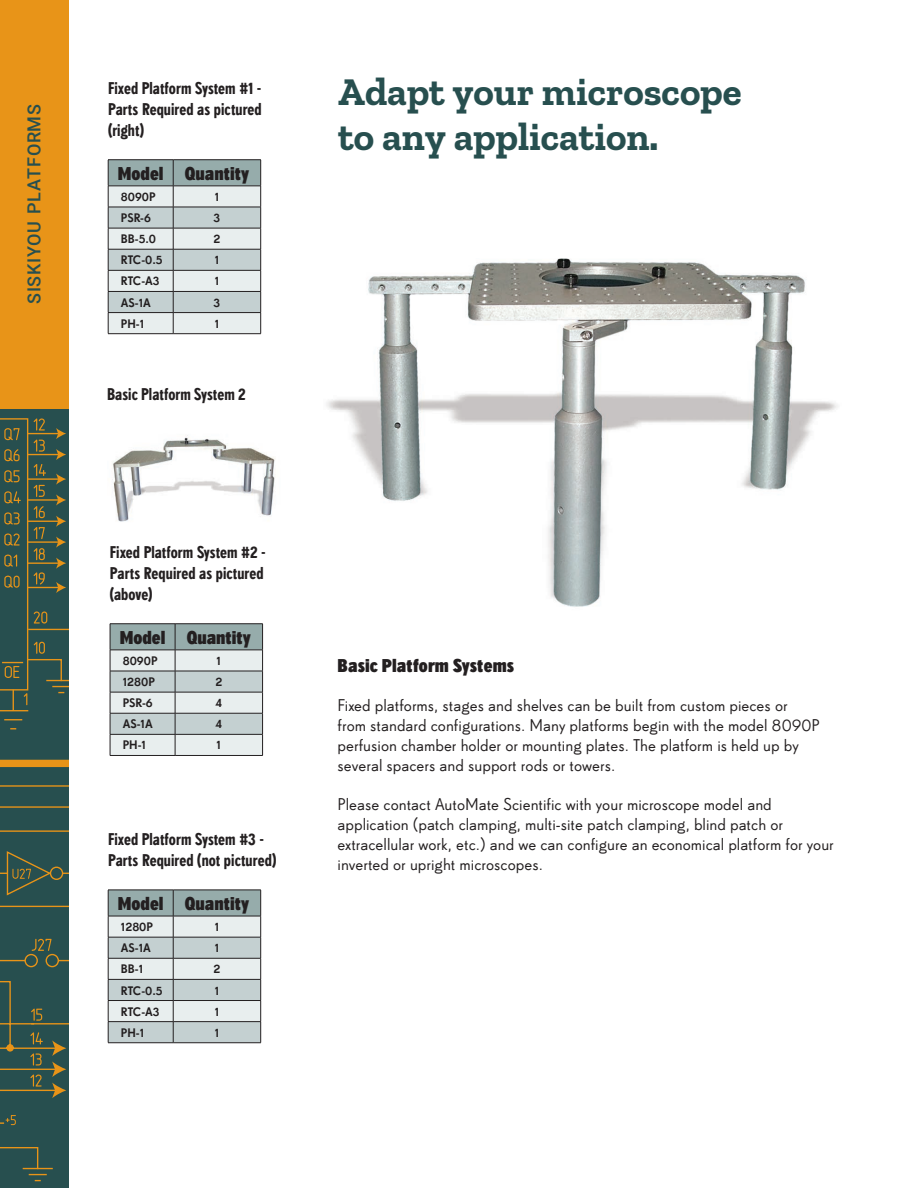
<style>
.page{position:relative;width:918px;height:1188px;background:#fff}
.page>*{position:absolute;margin:0;border:0;box-sizing:border-box;transform-origin:0 0}
.Headline{font:700 39px/45px "Zilla Slab";color:#274f4f}
.Body_Text{font:18px "Super Grotesk B Cd Bd LF";color:#231f20}
.TAB{font:500 18px "Roboto";letter-spacing:.035em;color:#274f4f}
.Body_Text-2{font:16.5px/19.8px "Super Grotesk B Rg LF";color:#231f20}
.Captions{font:16.5px/21px "Super Grotesk B Cd Med LF";letter-spacing:.005em;color:#231f20}
.Body_Text-3{font:16.5px "Super Grotesk B Cd Med LF";letter-spacing:.005em;color:#231f20}
.Body_Text-4{font:12px "Super Grotesk B Med LF";color:#231f20}
.Captions-2{font:12px "Super Grotesk B Med LF";color:#231f20}
</style>
<div class="page">
<div style="left:0;top:2px;width:68px;height:1186px;background:#274f4f"></div>
<div style="left:0;top:0;width:68px;height:409px;background:#e89418"></div>
<svg style="left:4px;top:719px;width:18px;height:1px"></svg>
<div style="left:0;top:760px;width:68px;height:7px;background:#e89418"></div>
<hr style="left:23px;top:1168px;width:30px;height:1px;background:#e89418">
<svg style="left:0;top:1147px;width:47px;height:34px"></svg>
<svg style="left:0;top:418px;width:68px;height:293px"></svg>
<svg style="left:0;top:785px;width:68px;height:340px"></svg>
<img style="left:326px;top:259px;width:512px;height:348px">
<img style="left:112px;top:435px;width:163px;height:87px">
<hr style="left:108px;top:159px;width:65px;height:1px;background:#231f20">
<hr style="left:173px;top:159px;width:88px;height:1px;background:#231f20">
<svg style="left:108px;top:160px;width:153px;height:173px;background:#c5cecf"></svg>
<hr style="left:108px;top:333px;width:65px;height:1px;background:#231f20">
<hr style="left:173px;top:333px;width:88px;height:1px;background:#231f20">
<hr style="left:110px;top:623px;width:65px;height:1px;background:#231f20">
<hr style="left:175px;top:623px;width:88px;height:1px;background:#231f20">
<hr style="left:175px;top:755px;width:88px;height:1px;background:#231f20">
<svg style="left:110px;top:624px;width:153px;height:131px;background:#c2cccd"></svg>
<hr style="left:110px;top:755px;width:65px;height:1px;background:#231f20">
<svg style="left:108px;top:890px;width:153px;height:153px;background:#c0cbcb"></svg>
<hr style="left:108px;top:1042px;width:65px;height:1px;background:#231f20">
<p class="TAB" style="left:21px;top:304px;width:201px;rotate:-90deg">SISKIYOU PLATFORMS</p>
<p class="Captions" style="left:108px;top:77px;width:155px">Fixed Platform System #1 -</p>
<p class="Captions" style="left:108px;top:98px;width:155px">Parts Required as pictured (right)</p>
<p class="Body_Text" style="left:118px;top:163px;width:47px">Model</p>
<p class="Body_Text" style="left:185px;top:163px;width:65px">Quantity</p>
<p class="Body_Text-4" style="left:121px;top:190px;width:36px">8090P</p>
<p class="Body_Text-4" style="left:215px;top:190px;width:6px">1</p>
<p class="Body_Text-4" style="left:121px;top:211px;width:31px">PSR-6</p>
<p class="Body_Text-4" style="left:214px;top:211px;width:8px">3</p>
<p class="Body_Text-4" style="left:121px;top:232px;width:37px">BB-5.0</p>
<p class="Body_Text-4" style="left:214px;top:232px;width:8px">2</p>
<p class="Body_Text-4" style="left:121px;top:253px;width:43px">RTC-0.5</p>
<p class="Body_Text-4" style="left:215px;top:253px;width:6px">1</p>
<p class="Body_Text-4" style="left:121px;top:274px;width:40px">RTC-A3</p>
<p class="Body_Text-4" style="left:215px;top:274px;width:6px">1</p>
<p class="Body_Text-4" style="left:121px;top:295px;width:31px">AS-1A</p>
<p class="Body_Text-4" style="left:214px;top:295px;width:8px">3</p>
<p class="Body_Text-4" style="left:121px;top:316px;width:25px">PH-1</p>
<p class="Body_Text-4" style="left:215px;top:316px;width:6px">1</p>
<p class="Body_Text-3" style="left:107px;top:385px;width:140px">Basic Platform System 2</p>
<p class="Captions" style="left:110px;top:541px;width:157px">Fixed Platform System #2 -<br>Parts Required as pictured (above)</p>
<p class="Body_Text" style="left:120px;top:627px;width:47px">Model</p>
<p class="Body_Text" style="left:187px;top:627px;width:65px">Quantity</p>
<p class="Captions-2" style="left:123px;top:654px;width:36px">8090P</p>
<p class="Body_Text-4" style="left:217px;top:654px;width:6px">1</p>
<p class="Captions-2" style="left:123px;top:675px;width:34px">1280P</p>
<p class="Body_Text-4" style="left:215px;top:675px;width:8px">2</p>
<p class="Captions-2" style="left:123px;top:696px;width:31px">PSR-6</p>
<p class="Body_Text-4" style="left:216px;top:696px;width:8px">4</p>
<p class="Captions-2" style="left:123px;top:717px;width:31px">AS-1A</p>
<p class="Body_Text-4" style="left:216px;top:717px;width:8px">4</p>
<p class="Captions-2" style="left:123px;top:738px;width:25px">PH-1</p>
<p class="Body_Text-4" style="left:217px;top:738px;width:6px">1</p>
<p class="Captions" style="left:108px;top:828px;width:170px">Fixed Platform System #3 -<br>Parts Required (not pictured)</p>
<p class="Body_Text" style="left:118px;top:893px;width:47px">Model</p>
<p class="Body_Text" style="left:185px;top:893px;width:65px">Quantity</p>
<p class="Captions-2" style="left:121px;top:920px;width:34px">1280P</p>
<p class="Body_Text-4" style="left:215px;top:920px;width:6px">1</p>
<p class="Captions-2" style="left:121px;top:941px;width:31px">AS-1A</p>
<p class="Body_Text-4" style="left:215px;top:941px;width:6px">1</p>
<p class="Captions-2" style="left:121px;top:962px;width:24px">BB-1</p>
<p class="Body_Text-4" style="left:214px;top:962px;width:8px">2</p>
<p class="Captions-2" style="left:121px;top:983px;width:43px">RTC-0.5</p>
<p class="Body_Text-4" style="left:215px;top:983px;width:6px">1</p>
<p class="Captions-2" style="left:121px;top:1004px;width:40px">RTC-A3</p>
<p class="Body_Text-4" style="left:215px;top:1004px;width:6px">1</p>
<p class="Captions-2" style="left:121px;top:1025px;width:25px">PH-1</p>
<p class="Body_Text-4" style="left:215px;top:1025px;width:6px">1</p>
<p class="Headline" style="left:338px;top:70px;width:405px">Adapt your microscope to any application.</p>
<p class="Body_Text" style="left:338px;top:655px;width:178px">Basic Platform Systems</p>
<p class="Body_Text-2" style="left:338px;top:696px;width:484px">Fixed platforms, stages and shelves can be built from custom pieces or from standard configurations. Many platforms begin with the model 8090P perfusion chamber holder or mounting plates. The platform is held up by several spacers and support rods or towers.</p>
<p class="Body_Text-2" style="left:338px;top:795px;width:498px">Please contact AutoMate Scientific with your microscope model and application (patch clamping, multi-site patch clamping, blind patch or extracellular work, etc.) and we can configure an economical platform for your inverted or upright microscopes.</p>
</div>
